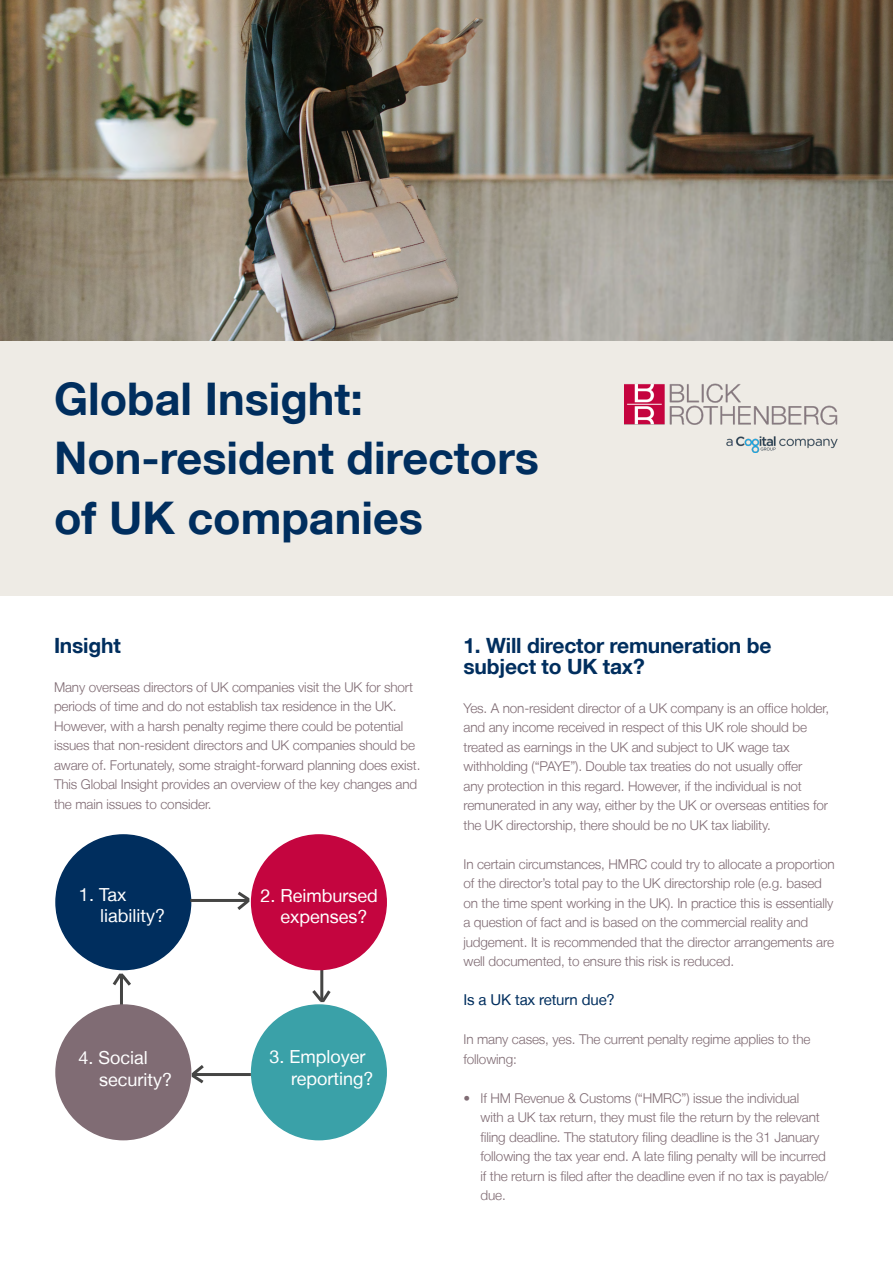
<style>
.page{position:relative;width:893px;height:1263px;background:#fff}
.page>*{position:absolute;margin:0;border:0;box-sizing:border-box;transform-origin:0 0}
.t1{font:700 45px/59.4px "Helvetica Neue LT";color:#002e5e}
.t2{font:700 21px/21px "Helvetica Neue LT";letter-spacing:-.01em;color:#002e5e}
.t3{font:18px/21.6px "Helvetica Neue LT";color:#fff}
.t4{font:15px "Helvetica Neue LT";letter-spacing:-.01em;color:#002e5e}
.t5{font:300 13.5px/19.5px "Helvetica Neue LT";letter-spacing:-.01em;color:#806c74}
</style>
<div class="page">
<div style="left:0;top:340px;width:893px;height:255px;background:#eeebe5"></div>
<img style="left:0;top:0;width:893px;height:340px">
<img style="left:624px;top:383px;width:214px;height:69px">
<hr style="left:120px;top:974px;width:3px;height:59px;background:#454544">
<svg style="left:112px;top:970px;width:19px;height:16px"></svg>
<hr style="left:320px;top:943px;width:3px;height:59px;background:#454544">
<svg style="left:310px;top:987px;width:21px;height:18px"></svg>
<div style="left:56px;top:835px;width:135px;height:134px;background:#002e5e;border-radius:50%"></div>
<div style="left:252px;top:835px;width:134px;height:134px;background:#c4053f;border-radius:50%"></div>
<div style="left:56px;top:1005px;width:135px;height:134px;background:#806c74;border-radius:50%"></div>
<div style="left:252px;top:1005px;width:134px;height:134px;background:#3aa1a8;border-radius:50%"></div>
<hr style="left:190px;top:899px;width:59px;height:3px;background:#454544">
<svg style="left:237px;top:889px;width:16px;height:24px"></svg>
<hr style="left:192px;top:1073px;width:59px;height:3px;background:#454544">
<svg style="left:190px;top:1062px;width:14px;height:23px"></svg>
<h1 class="t1" style="left:54px;top:368px;width:486px">Global Insight:<br>Non-resident directors of UK companies</h1>
<h2 class="t2" style="left:54px;top:634px;width:68px">Insight</h2>
<p class="t5" style="left:54px;top:677px;width:368px">Many overseas directors of UK companies visit the UK for short periods of time and do not establish tax residence in the UK.<br>However, with a harsh penalty regime there could be potential issues that non-resident directors and UK companies should be aware of. Fortunately, some straight-forward planning does exist.<br>This Global Insight provides an overview of the key changes and the main issues to consider.</p>
<h3 class="t3" style="left:100px;top:883px;width:66px;text-indent:-21px">1. Tax liability?</h3>
<h3 class="t3" style="left:260px;top:884px;width:119px;text-align:center">2. Reimbursed expenses?</h3>
<h3 class="t3" style="left:99px;top:1047px;width:75px;text-indent:-21px">4. Social security?</h3>
<h3 class="t3" style="left:291px;top:1046px;width:84px;text-indent:-22px">3. Employer reporting?</h3>
<h2 class="t2" style="left:463px;top:634px;width:310px">1. Will director remuneration be subject to UK tax?</h2>
<p class="t5" style="left:463px;top:698px;width:367px">Yes. A non-resident director of a UK company is an office holder, and any income received in respect of this UK role should be treated as earnings in the UK and subject to UK wage tax withholding (“PAYE”). Double tax treaties do not usually offer<br>any protection in this regard. However, if the individual is not remunerated in any way, either by the UK or overseas entities for the UK directorship, there should be no UK tax liability.</p>
<p class="t5" style="left:463px;top:854px;width:373px">In certain circumstances, HMRC could try to allocate a proportion of the director’s total pay to the UK directorship role (e.g. based on the time spent working in the UK). In practice this is essentially a question of fact and is based on the commercial reality and judgement. It is recommended that the director arrangements are well documented, to ensure this risk is reduced.</p>
<p class="t4" style="left:463px;top:991px;width:153px">Is a UK tax return due?</p>
<p class="t5" style="left:463px;top:1029px;width:349px">In many cases, yes. The current penalty regime applies to the following:</p>
<p class="t5" style="left:480px;top:1088px;width:349px;text-indent:-17px">• If HM Revenue &amp; Customs (“HMRC”) issue the individual<br>with a UK tax return, they must file the return by the relevant filing deadline. The statutory filing deadline is the 31 January following the tax year end. A late filing penalty will be incurred if the return is filed after the deadline even if no tax is payable/ due.</p>
</div>
